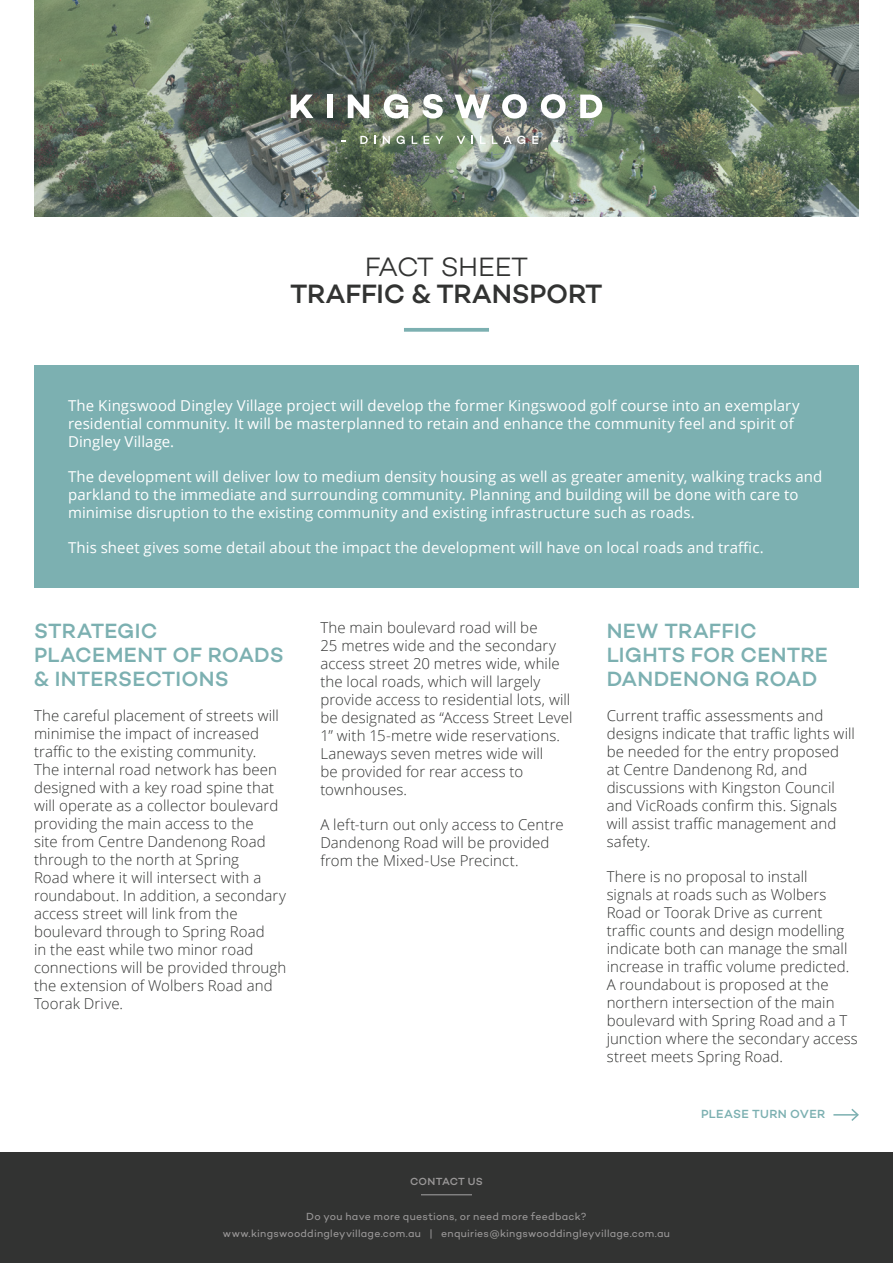
<style>
.page{position:relative;width:893px;height:1263px;background:#fff}
.page>*{position:absolute;margin:0;border:0;box-sizing:border-box;transform-origin:0 0}
.t1{font:500 27px/27px "Campton";letter-spacing:-.01em;color:#323332;text-align:center}
.Subheading_small{font:500 21px/24px "Campton";letter-spacing:.01em;color:#7cb0b1}
.Bullets{font:300 15px/18px "Open Sans";letter-spacing:.005em;color:#323332}
.Bullets__White{font:15px/18px "Open Sans";letter-spacing:.005em;color:#fff}
.t2{font:500 12px "Campton";letter-spacing:.03em;color:#7cb0b1}
.t3{font:10.5px "Campton";letter-spacing:.025em;color:#9a9898}
.t4{font:500 10.5px "Campton";letter-spacing:.02em;color:#9a9898}
.s1{font-weight:300}
</style>
<div class="page">
<svg style="left:34px;top:0;width:825px;height:217px;background:#687766"></svg>
<svg style="left:291px;top:95px;width:22px;height:23px"></svg>
<div style="left:327px;top:95px;width:6px;height:23px;background:#fff"></div>
<svg style="left:348px;top:95px;width:21px;height:23px"></svg>
<svg style="left:384px;top:94px;width:24px;height:25px"></svg>
<svg style="left:422px;top:94px;width:21px;height:25px"></svg>
<svg style="left:454px;top:95px;width:36px;height:23px"></svg>
<svg style="left:502px;top:94px;width:25px;height:25px"></svg>
<svg style="left:541px;top:94px;width:25px;height:25px"></svg>
<svg style="left:580px;top:95px;width:22px;height:23px"></svg>
<svg style="left:360px;top:136px;width:8px;height:8px"></svg>
<svg style="left:374px;top:136px;width:2px;height:8px"></svg>
<svg style="left:383px;top:136px;width:7px;height:8px"></svg>
<svg style="left:396px;top:136px;width:9px;height:8px"></svg>
<svg style="left:412px;top:136px;width:5px;height:8px"></svg>
<svg style="left:423px;top:136px;width:6px;height:8px"></svg>
<svg style="left:435px;top:136px;width:8px;height:8px"></svg>
<svg style="left:457px;top:136px;width:8px;height:8px"></svg>
<svg style="left:471px;top:136px;width:2px;height:8px"></svg>
<svg style="left:480px;top:136px;width:6px;height:8px"></svg>
<svg style="left:492px;top:136px;width:5px;height:8px"></svg>
<svg style="left:503px;top:136px;width:22px;height:8px"></svg>
<svg style="left:532px;top:136px;width:6px;height:8px"></svg>
<div style="left:0;top:1152px;width:893px;height:111px;background:#323332"></div>
<hr style="left:421px;top:1194px;width:51px;height:1px;background:#989898">
<svg style="left:404px;top:328px;width:85px;height:4px"></svg>
<div style="left:34px;top:366px;width:825px;height:222px;background:#7cb0b1"></div>
<svg style="left:833px;top:1108px;width:26px;height:13px"></svg>
<p class="t1" style="left:290px;top:253px;width:314px"><span class="s1">FACT SHEET<br></span>TRAFFIC &amp; TRANSPORT</p>
<p class="Bullets__White" style="left:68px;top:396px;width:733px">The Kingswood Dingley Village project will develop the former Kingswood golf course into an exemplary residential community. It will be masterplanned to retain and enhance the community feel and spirit of<br>Dingley Village.</p>
<p class="Bullets__White" style="left:68px;top:467px;width:756px">The development will deliver low to medium density housing as well as greater amenity, walking tracks and parkland to the immediate and surrounding community. Planning and building will be done with care to minimise disruption to the existing community and existing infrastructure such as roads.</p>
<p class="Bullets__White" style="left:68px;top:538px;width:697px">This sheet gives some detail about the impact the development will have on local roads and traffic.</p>
<p class="Subheading_small" style="left:34px;top:618px;width:251px">STRATEGIC<br>PLACEMENT OF ROADS &amp; INTERSECTIONS</p>
<p class="Bullets" style="left:34px;top:706px;width:254px">The careful placement of streets will minimise the impact of increased traffic to the existing community.<br>The internal road network has been designed with a key road spine that will operate as a collector boulevard providing the main access to the<br>site from Centre Dandenong Road through to the north at Spring<br>Road where it will intersect with a roundabout. In addition, a secondary access street will link from the boulevard through to Spring Road<br>in the east while two minor road connections will be provided through the extension of Wolbers Road and<br>Toorak Drive.</p>
<p class="Bullets" style="left:320px;top:618px;width:254px">The main boulevard road will be<br>25 metres wide and the secondary access street 20 metres wide, while the local roads, which will largely provide access to residential lots, will be designated as “Access Street Level<br>1” with 15-metre wide reservations.<br>Laneways seven metres wide will<br>be provided for rear access to townhouses.</p>
<p class="Bullets" style="left:320px;top:816px;width:245px">A left-turn out only access to Centre<br>Dandenong Road will be provided from the Mixed-Use Precinct.</p>
<p class="Subheading_small" style="left:607px;top:618px;width:223px">NEW TRAFFIC<br>LIGHTS FOR CENTRE<br>DANDENONG ROAD</p>
<p class="Bullets" style="left:607px;top:706px;width:250px">Current traffic assessments and designs indicate that traffic lights will be needed for the entry proposed at Centre Dandenong Rd, and discussions with Kingston Council and VicRoads confirm this. Signals will assist traffic management and safety.</p>
<p class="Bullets" style="left:607px;top:867px;width:253px">There is no proposal to install<br>signals at roads such as Wolbers Road or Toorak Drive as current traffic counts and design modelling indicate both can manage the small increase in traffic volume predicted.<br>A roundabout is proposed at the northern intersection of the main boulevard with Spring Road and a T junction where the secondary access street meets Spring Road.</p>
<p class="t2" style="left:701px;top:1107px;width:126px">PLEASE TURN OVER</p>
<p class="t4" style="left:410px;top:1175px;width:74px">CONTACT US</p>
<p class="t3" style="left:306px;top:1210px;width:282px">Do you have more questions, or need more feedback?</p>
<p class="t3" style="left:223px;top:1227px;width:449px">www.kingswooddingleyvillage.com.au | enquiries@kingswooddingleyvillage.com.au</p>
</div>
